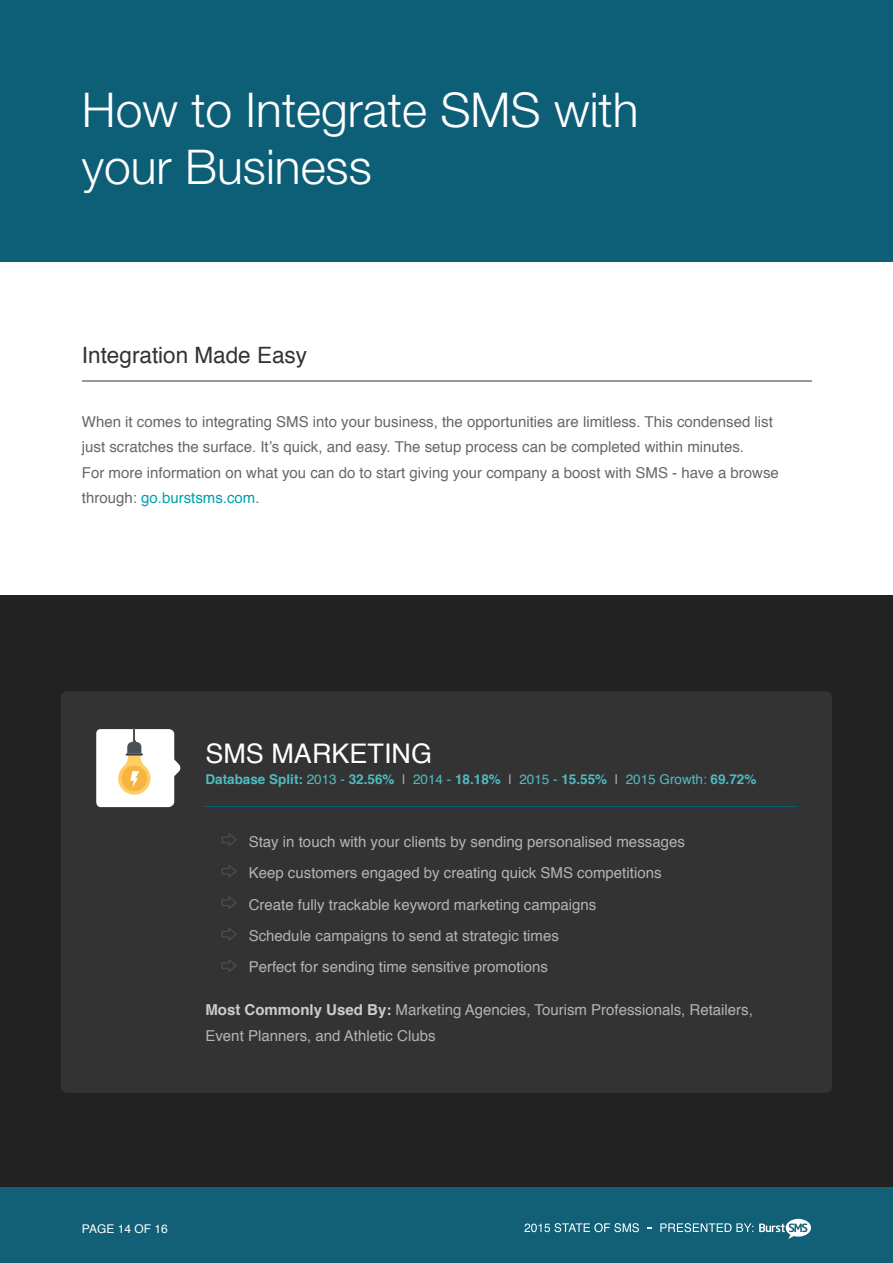
<style>
.page{position:relative;width:893px;height:1263px;background:#fff}
.page>*{position:absolute;margin:0;border:0;box-sizing:border-box;transform-origin:0 0}
.t1{font:300 48px/57.6px "Helvetica Neue";color:#fff}
.t2{font:27px "Helvetica";color:#fff}
.t3{font:22.5px "Helvetica";color:#333}
.t4{font:15px/31.5px "Helvetica";color:#b3b4b4}
.t5{font:15px/25.5px "Helvetica";color:#666766}
.t6{font:700 13.5px "Helvetica";color:#4fbcc1}
.t7{font:12px "Helvetica";color:#fff}
.s1{color:#00a0af}
.s2{font-weight:400}
.s3{font-weight:400;color:#b3b4b4}
.s4{font-weight:700;color:#ccc}
</style>
<div class="page">
<div style="left:0;top:596px;width:893px;height:667px;background:#222"></div>
<div style="left:0;top:1188px;width:893px;height:75px;background:#116078"></div>
<svg style="left:524px;top:1223px;width:115px;height:9px"></svg>
<svg style="left:759px;top:1219px;width:52px;height:20px"></svg>
<svg style="left:660px;top:1223px;width:93px;height:9px"></svg>
<div style="left:0;top:0;width:893px;height:261px;background:#0d5f77"></div>
<hr style="left:82px;top:381px;width:729px;height:1px;background:#999">
<div style="left:61px;top:691px;width:771px;height:402px;background:#333;border-radius:6px"></div>
<svg style="left:222px;top:833px;width:15px;height:13px"></svg>
<svg style="left:222px;top:896px;width:15px;height:13px"></svg>
<svg style="left:222px;top:928px;width:15px;height:12px"></svg>
<svg style="left:222px;top:959px;width:15px;height:13px"></svg>
<svg style="left:222px;top:865px;width:15px;height:13px"></svg>
<hr style="left:205px;top:806px;width:592px;height:1px;background:#0d5f77">
<svg style="left:96px;top:728px;width:85px;height:79px"></svg>
<h1 class="t1" style="left:82px;top:78px;width:558px">How to Integrate SMS with your Business</h1>
<h3 class="t3" style="left:82px;top:338px;width:227px">Integration Made Easy</h3>
<p class="t5" style="left:82px;top:409px;width:698px">When it comes to integrating SMS into your business, the opportunities are limitless. This condensed list just scratches the surface. It’s quick, and easy. The setup process can be completed within minutes.<br>For more information on what you can do to start giving your company a boost with SMS - have a browse through: <span class="s1">go.burstsms.com</span>.</p>
<h2 class="t2" style="left:205px;top:733px;width:228px">SMS MARKETING</h2>
<p class="t6" style="left:205px;top:769px;width:552px">Database Split: <span class="s2">2013 -</span> 32.56% <span class="s3">|</span> <span class="s2">2014 -</span> 18.18% <span class="s3">|</span> <span class="s2">2015 -</span> 15.55% <span class="s3">|</span> <span class="s2">2015 Growth:</span> 69.72%</p>
<p class="t4" style="left:249px;top:826px;width:438px">Stay in touch with your clients by sending personalised messages</p>
<p class="t4" style="left:249px;top:857px;width:414px">Keep customers engaged by creating quick SMS competitions</p>
<p class="t4" style="left:249px;top:889px;width:349px">Create fully trackable keyword marketing campaigns<br>Schedule campaigns to send at strategic times<br>Perfect for sending time sensitive promotions</p>
<p class="t4" style="left:205px;top:998px;width:549px;line-height:25.5px"><span class="s4">Most Commonly Used By:</span> Marketing Agencies, Tourism Professionals, Retailers,<br>Event Planners, and Athletic Clubs</p>
<p class="t7" style="left:82px;top:1220px;width:87px">PAGE 14 OF 16</p>
</div>
